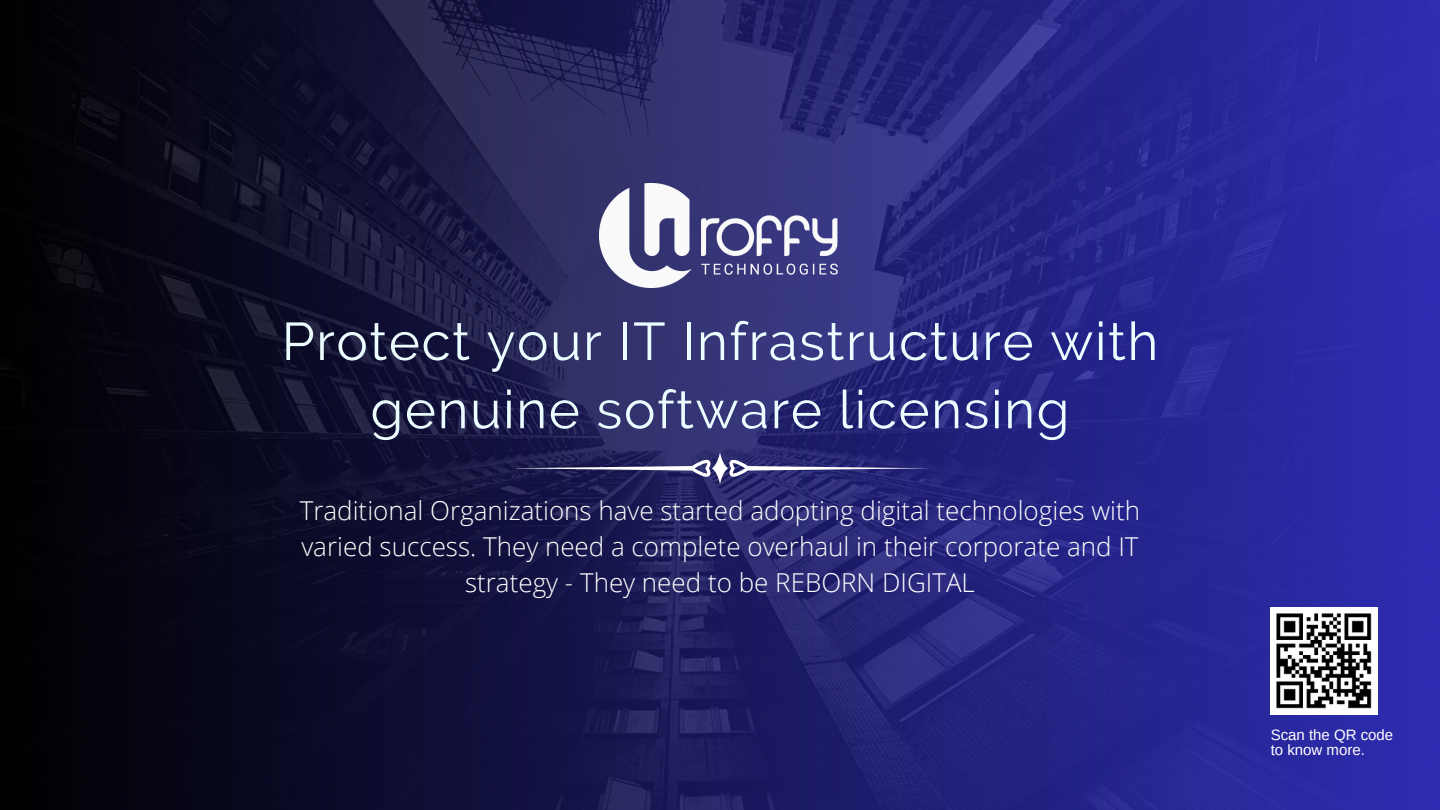
<style>
.page{position:relative;width:1440px;height:810px;background:#fff}
.page>*{position:absolute;margin:0;border:0;box-sizing:border-box;transform-origin:0 0}
.t1{font:53px/68.2px "Raleway";letter-spacing:.03em;color:#ebfdff;text-align:center}
.t2{font:300 26px/36px "Open Sans";color:#fff;text-align:center}
.t3{font:15px "Arimo";color:#fff}
</style>
<div class="page">
<img style="left:0;top:0;width:1440px;height:810px">
<img style="left:1271px;top:607px;width:107px;height:108px">
<svg style="left:510px;top:452px;width:420px;height:32px;background:#393874"></svg>
<img style="left:599px;top:183px;width:242px;height:105px">
<p class="t1" style="left:282px;top:307px;width:878px">Protect your IT Infrastructure with genuine software licensing</p>
<h2 class="t2" style="left:300px;top:492px;width:842px">Traditional Organizations have started adopting digital technologies with varied success. They need a complete overhaul in their corporate and IT strategy - They need to be REBORN DIGITAL</h2>
<p class="t3" style="left:1271px;top:726px;width:124px">Scan the QR code</p>
<h1 class="t3" style="left:1271px;top:742px;width:96px">to know more.</h1>
</div>
